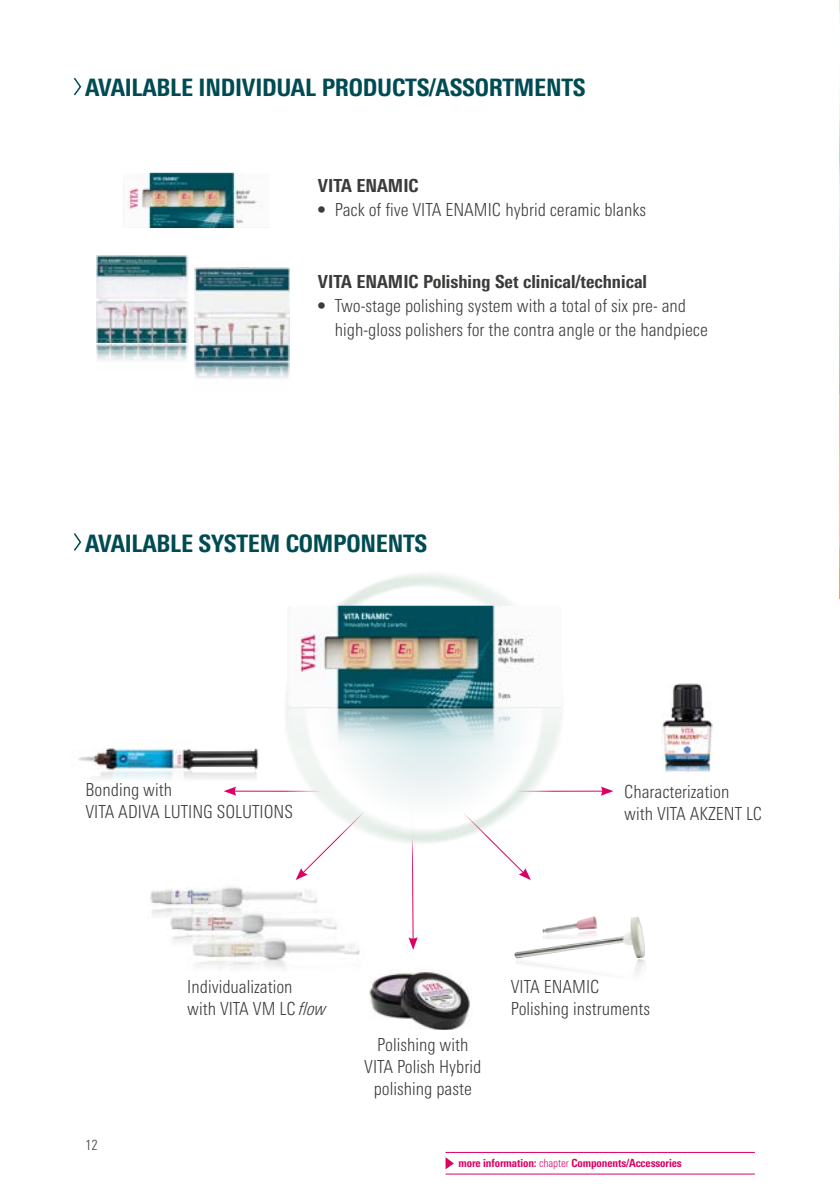
<style>
.page{position:relative;width:840px;height:1191px;background:#fff}
.page>*{position:absolute;margin:0;border:0;box-sizing:border-box;transform-origin:0 0}
.t1{font:800 condensed 24px "Univers Next Pro";letter-spacing:-.01em;color:#004b53}
.t2{font:300 condensed 18px/22px "Univers Next Pro";color:#3b3b3a}
.t3{font:800 condensed 18px "Univers Next Pro";color:#3b3b3a}
.t4{font:300 condensed 14px "Univers Next Pro";color:#3b3b3a}
.t5{font:800 condensed 11.2px "Univers Next Pro";letter-spacing:-.01em;color:#dd0064}
.s1{font-family:"Univers LT Std";font-weight:700}
.s2{font-style:italic}
.s3{font-weight:300}
</style>
<div class="page">
<img style="left:839px;top:0;width:1px;height:599px">
<img style="left:150px;top:887px;width:210px;height:83px">
<img style="left:216px;top:573px;width:398px;height:346px">
<img style="left:514px;top:916px;width:132px;height:59px">
<img style="left:542px;top:916px;width:55px;height:14px">
<img style="left:541px;top:930px;width:56px;height:13px">
<img style="left:661px;top:683px;width:51px;height:80px">
<img style="left:663px;top:763px;width:48px;height:10px">
<img style="left:96px;top:256px;width:92px;height:88px">
<img style="left:96px;top:344px;width:92px;height:17px">
<img style="left:86px;top:740px;width:190px;height:37px">
<img style="left:78px;top:757px;width:190px;height:63px">
<img style="left:194px;top:268px;width:95px;height:111px">
<img style="left:287px;top:708px;width:274px;height:101px">
<img style="left:287px;top:605px;width:274px;height:103px">
<img style="left:123px;top:173px;width:146px;height:55px">
<hr style="left:477px;top:790px;width:126px;height:2px;background:#dd0064">
<svg style="left:600px;top:786px;width:13px;height:9px"></svg>
<hr style="left:233px;top:790px;width:126px;height:2px;background:#dd0064">
<svg style="left:223px;top:786px;width:13px;height:9px"></svg>
<svg style="left:408px;top:807px;width:9px;height:143px"></svg>
<svg style="left:433px;top:782px;width:97px;height:98px"></svg>
<svg style="left:295px;top:782px;width:98px;height:98px"></svg>
<img style="left:369px;top:971px;width:101px;height:58px">
<svg style="left:445px;top:1157px;width:8px;height:12px"></svg>
<hr style="left:445px;top:1152px;width:309px;height:1px;background:#dd0064">
<hr style="left:445px;top:1173px;width:309px;height:1px;background:#dd0064">
<svg style="left:73px;top:77px;width:9px;height:19px"></svg>
<svg style="left:74px;top:533px;width:8px;height:18px"></svg>
<h1 class="t1" style="left:85px;top:73px;width:502px">AVAILABLE INDIVIDUAL PRODUCTS/ASSORTMENTS</h1>
<p class="t3" style="left:317px;top:175px;width:102px">VITA ENAMIC</p>
<p class="t2" style="left:317px;top:199px;width:330px"><span class="s1">•</span> Pack of five VITA ENAMIC hybrid ceramic blanks</p>
<p class="t3" style="left:317px;top:271px;width:330px">VITA ENAMIC Polishing Set clinical/technical</p>
<p class="t2" style="left:334px;top:294px;width:374px;line-height:24px;text-indent:-17px"><span class="s1">•</span> Two-stage polishing system with a total of six pre- and high-gloss polishers for the contra angle or the handpiece</p>
<h1 class="t1" style="left:85px;top:529px;width:343px">AVAILABLE SYSTEM COMPONENTS</h1>
<p class="t2" style="left:85px;top:778px;width:209px">Bonding with<br>VITA ADIVA LUTING SOLUTIONS</p>
<p class="t2" style="left:624px;top:780px;width:139px">Characterization with VITA AKZENT LC</p>
<p class="t2" style="left:187px;top:975px;width:141px">Individualization<br>with VITA VM LC <span class="s2">flow</span></p>
<p class="t2" style="left:510px;top:975px;width:141px">VITA ENAMIC<br>Polishing instruments</p>
<p class="t4" style="left:85px;top:1137px;width:14px">12</p>
<p class="t2" style="left:364px;top:1034px;width:119px;text-align:center">Polishing with<br>VITA Polish Hybrid polishing paste</p>
<p class="t5" style="left:458px;top:1156px;width:224px">more information: <span class="s3">chapter</span> Components/Accessories</p>
</div>
